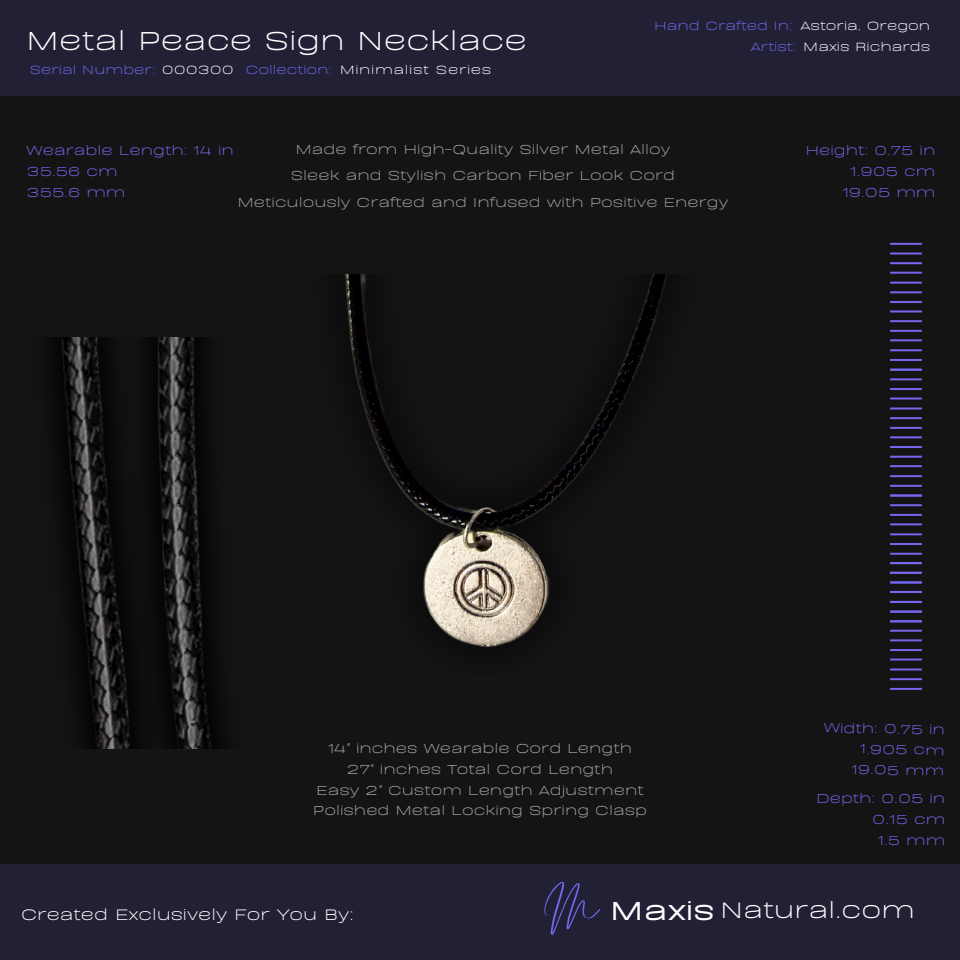
<style>
.page{position:relative;width:960px;height:960px;background:#141415}
.page>*{position:absolute;margin:0;border:0;box-sizing:border-box;transform-origin:0 0}
.t1{font:77.38px "Emitha Script";color:#7667ef}
.t2{font:30px "BD Sans";color:#fff}
.t3{font:700 30px "BD Sans";color:#fff}
.t4{font:25.62px "BD Sans";color:#fff}
.t5{font:17.5px "BD Sans";color:#fff}
.t6{font:15px "BD Sans";color:#a6a6a6}
.t7{font:15px "BD Sans";color:#7667ef}
.t8{font:13.75px "BD Sans";color:#7667ef}
.t9{font:13.75px "BD Sans";color:#fff}
.t10{font:13.75px "BD Sans";letter-spacing:.045em;color:#fff}
</style>
<div class="page">
<div style="left:0;top:864px;width:960px;height:96px;background:#222035"></div>
<div style="left:0;top:0;width:960px;height:96px;background:#222035"></div>
<hr style="left:890px;top:243px;width:32px;height:2px;background:#7667ef">
<hr style="left:890px;top:253px;width:32px;height:2px;background:#7667ef">
<hr style="left:890px;top:262px;width:32px;height:2px;background:#7667ef">
<hr style="left:890px;top:272px;width:32px;height:2px;background:#7667ef">
<hr style="left:890px;top:282px;width:32px;height:2px;background:#7667ef">
<hr style="left:890px;top:291px;width:32px;height:2px;background:#7667ef">
<hr style="left:890px;top:301px;width:32px;height:2px;background:#7667ef">
<hr style="left:890px;top:310px;width:32px;height:2px;background:#7667ef">
<hr style="left:890px;top:320px;width:32px;height:2px;background:#7667ef">
<hr style="left:890px;top:330px;width:32px;height:2px;background:#7667ef">
<hr style="left:890px;top:339px;width:32px;height:2px;background:#7667ef">
<hr style="left:890px;top:349px;width:32px;height:2px;background:#7667ef">
<hr style="left:890px;top:359px;width:32px;height:2px;background:#7667ef">
<hr style="left:890px;top:369px;width:32px;height:2px;background:#7667ef">
<hr style="left:890px;top:378px;width:32px;height:2px;background:#7667ef">
<hr style="left:890px;top:388px;width:32px;height:2px;background:#7667ef">
<hr style="left:890px;top:398px;width:32px;height:2px;background:#7667ef">
<hr style="left:890px;top:408px;width:32px;height:1px;background:#7667ef">
<hr style="left:890px;top:417px;width:32px;height:2px;background:#7667ef">
<hr style="left:890px;top:427px;width:32px;height:2px;background:#7667ef">
<hr style="left:890px;top:436px;width:32px;height:2px;background:#7667ef">
<hr style="left:890px;top:446px;width:32px;height:2px;background:#7667ef">
<hr style="left:890px;top:456px;width:32px;height:2px;background:#7667ef">
<hr style="left:890px;top:465px;width:32px;height:2px;background:#7667ef">
<hr style="left:890px;top:475px;width:32px;height:2px;background:#7667ef">
<hr style="left:890px;top:485px;width:32px;height:2px;background:#7667ef">
<hr style="left:890px;top:495px;width:32px;height:2px;background:#7667ef">
<hr style="left:890px;top:504px;width:32px;height:2px;background:#7667ef">
<hr style="left:890px;top:514px;width:32px;height:2px;background:#7667ef">
<hr style="left:890px;top:523px;width:32px;height:2px;background:#7667ef">
<hr style="left:890px;top:533px;width:32px;height:2px;background:#7667ef">
<hr style="left:890px;top:543px;width:32px;height:2px;background:#7667ef">
<hr style="left:890px;top:553px;width:32px;height:2px;background:#7667ef">
<hr style="left:890px;top:582px;width:32px;height:2px;background:#7667ef">
<hr style="left:890px;top:562px;width:32px;height:2px;background:#7667ef">
<hr style="left:890px;top:572px;width:32px;height:2px;background:#7667ef">
<hr style="left:890px;top:581px;width:32px;height:2px;background:#7667ef">
<hr style="left:890px;top:591px;width:32px;height:2px;background:#7667ef">
<hr style="left:890px;top:601px;width:32px;height:2px;background:#7667ef">
<hr style="left:890px;top:611px;width:32px;height:2px;background:#7667ef">
<hr style="left:890px;top:620px;width:32px;height:2px;background:#7667ef">
<hr style="left:890px;top:630px;width:32px;height:2px;background:#7667ef">
<hr style="left:890px;top:639px;width:32px;height:2px;background:#7667ef">
<hr style="left:890px;top:649px;width:32px;height:2px;background:#7667ef">
<hr style="left:890px;top:659px;width:32px;height:2px;background:#7667ef">
<hr style="left:890px;top:669px;width:32px;height:2px;background:#7667ef">
<hr style="left:890px;top:678px;width:32px;height:2px;background:#7667ef">
<hr style="left:890px;top:688px;width:32px;height:2px;background:#7667ef">
<img style="left:198px;top:275px;width:467px;height:372px">
<img style="left:52px;top:338px;width:217px;height:411px">
<p class="t2" style="left:26px;top:19px;width:502px">Metal Peace Sign Necklace</p>
<p class="t8" style="left:30px;top:60px;width:127px">Serial Number:</p>
<p class="t9" style="left:162px;top:60px;width:74px">000300</p>
<p class="t8" style="left:246px;top:60px;width:87px">Collection:</p>
<p class="t10" style="left:340px;top:60px;width:153px">Minimalist Series</p>
<p class="t8" style="left:654px;top:16px;width:140px">Hand Crafted In:</p>
<p class="t9" style="left:800px;top:16px;width:131px">Astoria, Oregon</p>
<h4 class="t8" style="left:751px;top:37px;width:47px">Artist:</h4>
<p class="t9" style="left:803px;top:37px;width:129px">Maxis Richards</p>
<p class="t6" style="left:295px;top:139px;width:377px">Made from High-Quality Silver Metal Alloy</p>
<p class="t6" style="left:291px;top:165px;width:386px">Sleek and Stylish Carbon Fiber Look Cord</p>
<p class="t6" style="left:237px;top:191px;width:492px">Meticulously Crafted and Infused with Positive Energy</p>
<p class="t7" style="left:27px;top:140px;width:209px">Wearable Length: 14 in</p>
<p class="t7" style="left:27px;top:160px;width:92px">35.56 cm</p>
<p class="t7" style="left:27px;top:181px;width:100px">355.6 mm</p>
<p class="t7" style="left:805px;top:140px;width:132px">Height: 0.75 in</p>
<p class="t7" style="left:850px;top:160px;width:87px">1.905 cm</p>
<p class="t7" style="left:842px;top:181px;width:95px">19.05 mm</p>
<p class="t6" style="left:328px;top:738px;width:306px">14" inches Wearable Cord Length</p>
<p class="t6" style="left:347px;top:758px;width:268px">27" inches Total Cord Length</p>
<h2 class="t6" style="left:316px;top:779px;width:329px">Easy 2" Custom Length Adjustment</h2>
<p class="t6" style="left:313px;top:800px;width:336px">Polished Metal Locking Spring Clasp</p>
<p class="t7" style="left:824px;top:717px;width:123px;rotate:1deg">Width: 0.75 in</p>
<p class="t7" style="left:860px;top:738px;width:87px;rotate:1deg">1.905 cm</p>
<p class="t7" style="left:852px;top:758px;width:95px;rotate:1deg">19.05 mm</p>
<p class="t7" style="left:816px;top:788px;width:131px">Depth: 0.05 in</p>
<p class="t7" style="left:872px;top:809px;width:74px">0.15 cm</p>
<p class="t7" style="left:878px;top:829px;width:69px">1.5 mm</p>
<p class="t1" style="left:544px;top:865px;width:55px">M</p>
<p class="t5" style="left:21px;top:902px;width:334px">Created Exclusively For You By:</p>
<p class="t3" style="left:610px;top:889px;width:107px">Maxis</p>
<p class="t4" style="left:720px;top:892px;width:196px">Natural.com</p>
</div>
